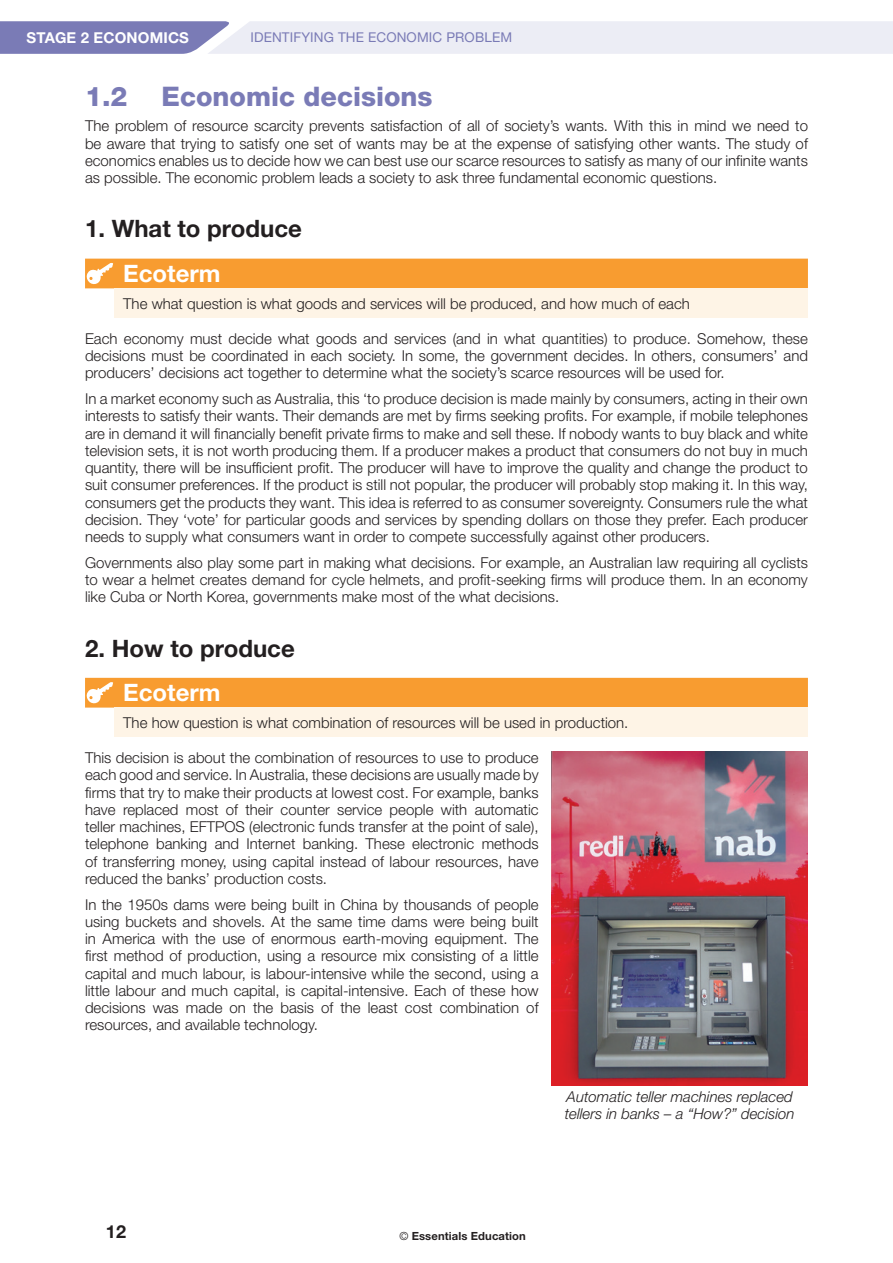
<style>
.page{position:relative;width:893px;height:1263px;background:#fff}
.page>*{position:absolute;margin:0;border:0;box-sizing:border-box;transform-origin:0 0}
.t1{font:800 27px "Helvetica Neue";color:#7a7bb6}
.Heading_2{font:700 24px "Helvetica Neue";color:#231f20}
.Heading_2-2{font:700 24px "Helvetica Neue";color:#fff}
.t2{font:700 18px "Helvetica Neue";color:#231f20}
.Body_Copy{font:300 15px/17.2px "Helvetica Neue";color:#231f20;text-align:justify}
.t3{font:italic 300 15px/17.2px "Helvetica Neue";color:#231f20}
.t4{font:700 15px "Helvetica Neue";letter-spacing:.01em;color:#fff}
.t5{font:13.5px "Helvetica Neue";letter-spacing:.01em;color:#7a7bb6}
.t6{font:700 11.25px "Helvetica Neue";letter-spacing:.01em;color:#231f20}
.s1{font-weight:300}
</style>
<div class="page">
<svg style="left:0;top:21px;width:893px;height:33px;background:#d1d2e6"></svg>
<div style="left:115px;top:288px;width:693px;height:30px;background:#fef4e6"></div>
<div style="left:85px;top:259px;width:723px;height:29px;background:#f89c30"></div>
<div style="left:115px;top:708px;width:693px;height:29px;background:#fef4e6"></div>
<div style="left:85px;top:678px;width:723px;height:30px;background:#f89c30"></div>
<img style="left:551px;top:751px;width:257px;height:334px">
<p class="t4" style="left:27px;top:28px;width:164px">STAGE 2 ECONOMICS</p>
<p class="t5" style="left:250px;top:29px;width:263px">IDENTIFYING THE ECONOMIC PROBLEM</p>
<p class="t1" style="left:85px;top:80px;width:44px">1.2</p>
<p class="t1" style="left:162px;top:80px;width:273px">Economic decisions</p>
<p class="Body_Copy" style="left:85px;top:117px;width:724px">The problem of resource scarcity prevents satisfaction of all of society’s wants. With this in mind we need to be aware that trying to satisfy one set of wants may be at the expense of satisfying other wants. The study of economics enables us to decide how we can best use our scarce resources to satisfy as many of our infinite wants as possible. The economic problem leads a society to ask three fundamental economic questions.</p>
<p class="Heading_2" style="left:85px;top:214px;width:218px">1. What to produce</p>
<p class="Heading_2-2" style="left:123px;top:258px;width:99px">Ecoterm</p>
<p class="Body_Copy" style="left:123px;top:294px;width:568px">The what question is what goods and services will be produced, and how much of each</p>
<p class="Body_Copy" style="left:85px;top:330px;width:724px">Each economy must decide what goods and services (and in what quantities) to produce. Somehow, these decisions must be coordinated in each society. In some, the government decides. In others, consumers’ and producers’ decisions act together to determine what the society’s scarce resources will be used for.</p>
<p class="Body_Copy" style="left:85px;top:390px;width:724px">In a market economy such as Australia, this ‘to produce decision is made mainly by consumers, acting in their own interests to satisfy their wants. Their demands are met by firms seeking profits. For example, if mobile telephones are in demand it will financially benefit private firms to make and sell these. If nobody wants to buy black and white television sets, it is not worth producing them. If a producer makes a product that consumers do not buy in much quantity, there will be insufficient profit. The producer will have to improve the quality and change the product to suit consumer preferences. If the product is still not popular, the producer will probably stop making it. In this way, consumers get the products they want. This idea is referred to as consumer sovereignty. Consumers rule the what decision. They ‘vote’ for particular goods and services by spending dollars on those they prefer. Each producer needs to supply what consumers want in order to compete successfully against other producers.</p>
<p class="Body_Copy" style="left:85px;top:554px;width:724px">Governments also play some part in making what decisions. For example, an Australian law requiring all cyclists to wear a helmet creates demand for cycle helmets, and profit-seeking firms will produce them. In an economy like Cuba or North Korea, governments make most of the what decisions.</p>
<p class="Heading_2" style="left:85px;top:633px;width:211px">2. How to produce</p>
<p class="Heading_2-2" style="left:123px;top:677px;width:99px">Ecoterm</p>
<p class="Body_Copy" style="left:123px;top:714px;width:507px">The how question is what combination of resources will be used in production.</p>
<p class="Body_Copy" style="left:85px;top:749px;width:455px">This decision is about the combination of resources to use to produce each good and service. In Australia, these decisions are usually made by firms that try to make their products at lowest cost. For example, banks have replaced most of their counter service people with automatic teller machines, EFTPOS (electronic funds transfer at the point of sale), telephone banking and Internet banking. These electronic methods of transferring money, using capital instead of labour resources, have reduced the banks’ production costs.</p>
<p class="Body_Copy" style="left:85px;top:895px;width:455px">In the 1950s dams were being built in China by thousands of people using buckets and shovels. At the same time dams were being built in America with the use of enormous earth-moving equipment. The first method of production, using a resource mix consisting of a little capital and much labour, is labour-intensive while the second, using a little labour and much capital, is capital-intensive. Each of these how decisions was made on the basis of the least cost combination of resources, and available technology.</p>
<p class="t3" style="left:565px;top:1088px;width:231px">Automatic teller machines replaced tellers in banks – a “How?” decision</p>
<p class="t2" style="left:106px;top:1221px;width:22px">12</p>
<p class="t6" style="left:400px;top:1228px;width:128px"><span class="s1">©</span> Essentials Education</p>
</div>
